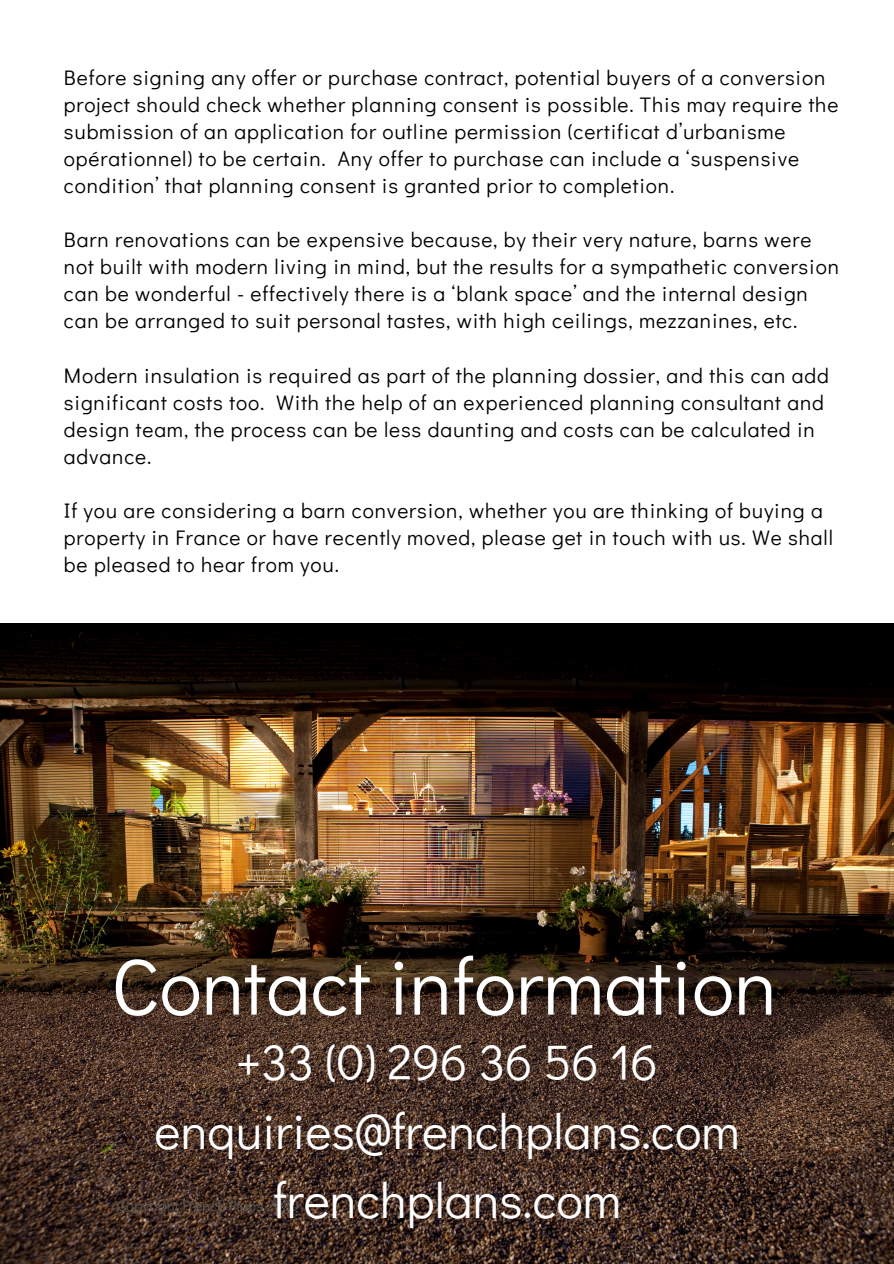
<style>
.page{position:relative;width:894px;height:1264px;background:#fff}
.page>*{position:absolute;margin:0;border:0;box-sizing:border-box;transform-origin:0 0}
.t1{font:79.35px "Didact Gothic";color:#fff}
.t2{font:49.65px/68.7px "Didact Gothic";color:#fff;text-align:center}
.t3{font:21px/27px "Didact Gothic";letter-spacing:.04em;color:#000}
.t4{font:15px "Didact Gothic";color:#545454}
</style>
<div class="page">
<img style="left:0;top:623px;width:893px;height:640px">
<p class="t3" style="left:64px;top:63px;width:775px">Before signing any offer or purchase contract, potential buyers of a conversion project should check whether planning consent is possible. This may require the submission of an application for outline permission (certificat d’urbanisme opérationnel) to be certain. Any offer to purchase can include a ‘suspensive condition’ that planning consent is granted prior to completion.</p>
<p class="t3" style="left:64px;top:226px;width:776px">Barn renovations can be expensive because, by their very nature, barns were not built with modern living in mind, but the results for a sympathetic conversion can be wonderful - effectively there is a ‘blank space’ and the internal design can be arranged to suit personal tastes, with high ceilings, mezzanines, etc.</p>
<p class="t3" style="left:64px;top:361px;width:766px">Modern insulation is required as part of the planning dossier, and this can add significant costs too. With the help of an experienced planning consultant and design team, the process can be less daunting and costs can be calculated in advance.</p>
<p class="t3" style="left:64px;top:496px;width:770px">If you are considering a barn conversion, whether you are thinking of buying a property in France or have recently moved, please get in touch with us. We shall be pleased to hear from you.</p>
<h1 class="t1" style="left:111px;top:931px;width:666px">Contact information</h1>
<h2 class="t2" style="left:154px;top:1026px;width:586px">+33 (0) 296 36 56 16 enquiries@frenchplans.com frenchplans.com</h2>
<p class="t4" style="left:117px;top:1195px;width:183px">Copyright French Plans 2020</p>
</div>
